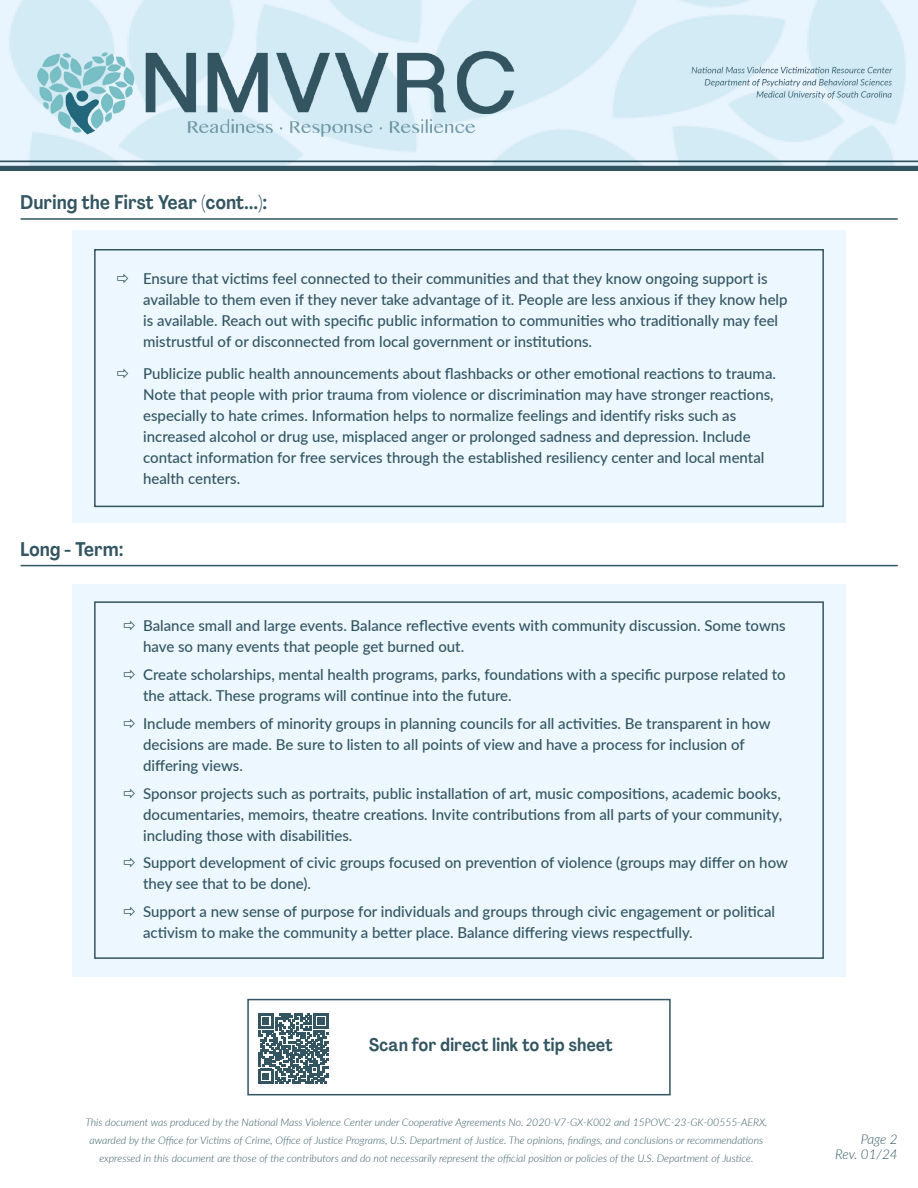
<style>
.page{position:relative;width:918px;height:1188px;background:#fff}
.page>*{position:absolute;margin:0;border:0;box-sizing:border-box;transform-origin:0 0}
.Sections{font:700 19.5px "Agrandir Text";letter-spacing:-.01em;color:#325561;scale:.95 1}
.Sections-2{font:700 18px "Agrandir Text";letter-spacing:-.01em;color:#325561;scale:.95 1}
.t1{font:500 15px/21px "Lato";color:#325561}
.Tip_Sheet_Body_Copy{font:italic 300 13.5px "Lato";letter-spacing:-.005em;color:#325561}
.Tip_Sheet_Body_Copy-2{font:italic 300 10.5px/18px "Lato";color:#325561;text-align:center}
</style>
<div class="page">
<img style="left:0;top:0;width:918px;height:170px">
<hr style="left:21px;top:218px;width:877px;height:2px;background:#325561">
<div style="left:72px;top:231px;width:774px;height:292px;background:#ecf7ff"></div>
<div style="left:94px;top:249px;width:730px;height:258px;border:2px solid #325561"></div>
<hr style="left:21px;top:565px;width:877px;height:1px;background:#325561">
<div style="left:72px;top:584px;width:774px;height:392px;background:#ecf7ff"></div>
<div style="left:94px;top:601px;width:730px;height:358px;border:2px solid #325561"></div>
<svg style="left:258px;top:1014px;width:70px;height:70px"></svg>
<div style="left:247px;top:999px;width:424px;height:96px;border:2px solid #325561"></div>
<p class="Sections" style="left:20px;top:190px;width:262px">During the First Year (cont...):</p>
<p class="t1" style="left:143px;top:267px;width:646px">Ensure that victims feel connected to their communities and that they know ongoing support is available to them even if they never take advantage of it. People are less anxious if they know help is available. Reach out with specific public information to communities who traditionally may feel mistrustful of or disconnected from local government or institutions.</p>
<p class="t1" style="left:143px;top:362px;width:634px">Publicize public health announcements about flashbacks or other emotional reactions to trauma.<br>Note that people with prior trauma from violence or discrimination may have stronger reactions, especially to hate crimes. Information helps to normalize feelings and identify risks such as increased alcohol or drug use, misplaced anger or prolonged sadness and depression. Include contact information for free services through the established resiliency center and local mental health centers.</p>
<p class="Sections" style="left:20px;top:537px;width:110px">Long - Term:</p>
<p class="t1" style="left:143px;top:615px;width:644px">Balance small and large events. Balance reflective events with community discussion. Some towns have so many events that people get burned out.</p>
<p class="t1" style="left:143px;top:664px;width:644px">Create scholarships, mental health programs, parks, foundations with a specific purpose related to the attack. These programs will continue into the future.</p>
<p class="t1" style="left:143px;top:712px;width:629px">Include members of minority groups in planning councils for all activities. Be transparent in how decisions are made. Be sure to listen to all points of view and have a process for inclusion of differing views.</p>
<p class="t1" style="left:143px;top:782px;width:641px;text-align:justify">Sponsor projects such as portraits, public installation of art, music compositions, academic books, documentaries, memoirs, theatre creations. Invite contributions from all parts of your community, including those with disabilities.</p>
<p class="t1" style="left:143px;top:852px;width:646px">Support development of civic groups focused on prevention of violence (groups may differ on how they see that to be done).</p>
<p class="t1" style="left:143px;top:901px;width:633px">Support a new sense of purpose for individuals and groups through civic engagement or political activism to make the community a better place. Balance differing views respectfully.</p>
<p class="Sections-2" style="left:369px;top:1033px;width:258px">Scan for direct link to tip sheet</p>
<p class="Tip_Sheet_Body_Copy-2" style="left:85px;top:1113px;width:684px">This document was produced by the National Mass Violence Center under Cooperative Agreements No. 2020-V7-GX-K002 and 15POVC-23-GK-00555-AERX, awarded by the Office for Victims of Crime, Office of Justice Programs, U.S. Department of Justice. The opinions, findings, and conclusions or recommendations expressed in this document are those of the contributors and do not necessarily represent the official position or policies of the U.S. Department of Justice.</p>
<p class="Tip_Sheet_Body_Copy" style="left:861px;top:1130px;width:39px">Page 2</p>
<p class="Tip_Sheet_Body_Copy" style="left:835px;top:1145px;width:64px">Rev. 01/24</p>
</div>
